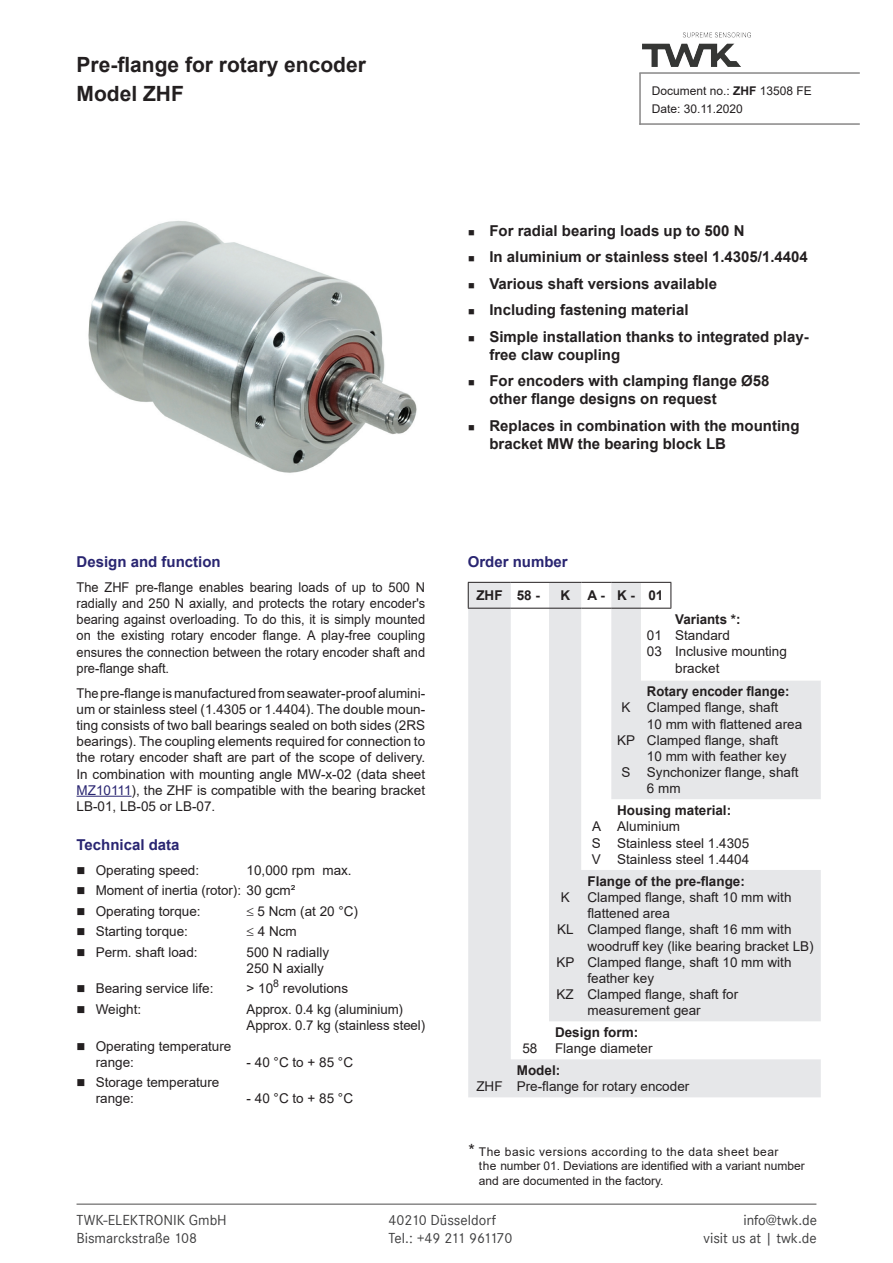
<style>
.page{position:relative;width:893px;height:1263px;background:#fff}
.page>*{position:absolute;margin:0;border:0;box-sizing:border-box;transform-origin:0 0}
.t1{font:700 21px/29.4px "Arial";color:#231f20}
.t2{font:700 15px/18px "Arial";color:#231f20}
.t3{font:15px "Corporate S";color:#3e3e3f}
.t4{font:700 15px "Arial";color:#292571}
.t5{font:15px "Corporate S";letter-spacing:-.06em;color:#3e3e3f}
.t6{font:13.5px/16.2px "Arial";color:#231f20}
.t7{font:13.5px/16.2px "Arial";color:#231f20;text-align:justify;scale:.95 1}
.t8{font:700 13.5px "Arial";color:#231f20}
.t9{font:12px/14.4px "Arial";color:#231f20}
.s1{font-weight:700}
.s2{color:#292571}
.s3{font-size:16.5px}
</style>
<div class="page">
<hr style="left:639px;top:73px;width:2px;height:52px;background:#888787">
<hr style="left:639px;top:72px;width:221px;height:2px;background:#888787">
<hr style="left:639px;top:123px;width:221px;height:2px;background:#888787">
<img style="left:642px;top:33px;width:108px;height:33px">
<hr style="left:77px;top:1203px;width:739px;height:2px;background:#888787">
<hr style="left:77px;top:796px;width:55px;height:1px;background:#292571">
<img style="left:88px;top:221px;width:329px;height:252px">
<svg style="left:468px;top:583px;width:353px;height:514px;fill:#e6e7e9"></svg>
<svg style="left:581px;top:583px;width:240px;height:287px;fill:#e6e7e9"></svg>
<hr style="left:468px;top:582px;width:43px;height:1px;background:#231f20">
<svg style="left:468px;top:583px;width:1px;height:25px"></svg>
<hr style="left:511px;top:582px;width:38px;height:1px;background:#231f20">
<hr style="left:549px;top:582px;width:32px;height:1px;background:#231f20">
<hr style="left:581px;top:582px;width:30px;height:1px;background:#231f20">
<hr style="left:611px;top:582px;width:30px;height:1px;background:#231f20">
<svg style="left:641px;top:582px;width:180px;height:98px"></svg>
<hr style="left:468px;top:608px;width:43px;height:1px;background:#231f20">
<hr style="left:511px;top:608px;width:38px;height:1px;background:#231f20">
<hr style="left:549px;top:608px;width:32px;height:1px;background:#231f20">
<hr style="left:581px;top:608px;width:30px;height:1px;background:#231f20">
<hr style="left:611px;top:608px;width:30px;height:1px;background:#231f20">
<hr style="left:641px;top:608px;width:30px;height:1px;background:#231f20">
<h1 class="t1" style="left:77px;top:50px;width:291px">Pre-flange for rotary encoder<br>Model ZHF</h1>
<p class="t9" style="left:652px;top:81px;width:162px;line-height:18.6px">Document no.: <span class="s1">ZHF</span> 13508 FE<br>Date: 30.11.2020</p>
<p class="t4" style="left:77px;top:551px;width:146px">Design and function</p>
<p class="t7" style="left:77px;top:579px;width:368px">The ZHF pre-flange enables bearing loads of up to 500 N radially and 250 N axially, and protects the rotary encoder's bearing against overloading. To do this, it is simply mounted on the existing rotary encoder flange. A play-free coupling ensures the connection between the rotary encoder shaft and pre-flange shaft.</p>
<p class="t7" style="left:77px;top:685px;width:369px">The pre-flange is manufactured from seawater-proof alumini&shy;um or stainless steel (1.4305 or 1.4404). The double moun&shy;ting consists of two ball bearings sealed on both sides (2RS bearings). The coupling elements required for connection to the rotary encoder shaft are part of the scope of delivery.<br>In combination with mounting angle MW-x-02 (data sheet <span class="s2">MZ10111</span>), the ZHF is compatible with the bearing bracket LB-01, LB-05 or LB-07.</p>
<p class="t4" style="left:77px;top:834px;width:105px">Technical data</p>
<p class="t6" style="left:77px;top:862px;width:124px">■ Operating speed:</p>
<p class="t6" style="left:247px;top:862px;width:107px">10,000 rpm max.</p>
<p class="t6" style="left:77px;top:882px;width:220px">■ Moment of inertia (rotor): 30 gcm²</p>
<p class="t6" style="left:77px;top:903px;width:126px">■ Operating torque:</p>
<p class="t6" style="left:247px;top:903px;width:113px">≤ 5 Ncm (at 20 °C)</p>
<p class="t6" style="left:77px;top:923px;width:113px">■ Starting torque:</p>
<p class="t6" style="left:247px;top:923px;width:52px">≤ 4 Ncm</p>
<p class="t6" style="left:77px;top:944px;width:123px">■ Perm. shaft load:</p>
<p class="t6" style="left:247px;top:944px;width:84px">500 N radially<br>250 N axially</p>
<p class="t6" style="left:77px;top:980px;width:138px">■ Bearing service life:</p>
<p class="t6" style="left:247px;top:980px;width:103px">&gt; 10<sup>8</sup> revolutions</p>
<p class="t6" style="left:77px;top:1001px;width:66px">■ Weight:</p>
<p class="t6" style="left:247px;top:1001px;width:180px">Approx. 0.4 kg (aluminium)<br>Approx. 0.7 kg (stainless steel)</p>
<p class="t6" style="left:96px;top:1037px;width:137px;text-indent:-19px">■ Operating temperature range:</p>
<p class="t6" style="left:247px;top:1054px;width:108px">- 40 °C to + 85 °C</p>
<p class="t6" style="left:96px;top:1074px;width:125px;text-indent:-19px">■ Storage temperature range:</p>
<p class="t6" style="left:247px;top:1090px;width:108px">- 40 °C to + 85 °C</p>
<p class="t2" style="left:468px;top:222px;width:278px">■ For radial bearing loads up to 500 N</p>
<p class="t2" style="left:468px;top:248px;width:341px">■ In aluminium or stainless steel 1.4305/1.4404</p>
<p class="t2" style="left:468px;top:275px;width:250px">■ Various shaft versions available</p>
<p class="t2" style="left:468px;top:301px;width:222px">■ Including fastening material</p>
<p class="t2" style="left:489px;top:328px;width:321px;text-indent:-21px">■ Simple installation thanks to integrated play&shy;free claw coupling</p>
<p class="t2" style="left:489px;top:372px;width:282px;text-indent:-21px">■ For encoders with clamping flange Ø58 other flange designs on request</p>
<p class="t2" style="left:489px;top:417px;width:312px;text-indent:-21px">■ Replaces in combination with the mounting bracket MW the bearing block LB</p>
<p class="t4" style="left:468px;top:551px;width:102px">Order number</p>
<p class="t8" style="left:476px;top:586px;width:65px">ZHF 58 -</p>
<p class="t8" style="left:560px;top:586px;width:11px">K</p>
<p class="t8" style="left:588px;top:586px;width:77px">A -K -01</p>
<p class="t6" style="left:647px;top:627px;width:17px">01<br>03</p>
<p class="t8" style="left:675px;top:610px;width:67px">Variants *:</p>
<p class="t6" style="left:675px;top:627px;width:113px">Standard<br>Inclusive mounting bracket</p>
<p class="t6" style="left:476px;top:1078px;width:28px">ZHF</p>
<p class="t8" style="left:647px;top:682px;width:144px">Rotary encoder flange:</p>
<p class="t6" style="left:647px;top:699px;width:157px">Clamped flange, shaft<br>10 mm with flattened area<br>Clamped flange, shaft<br>10 mm with feather key<br>Synchonizer flange, shaft<br>6 mm</p>
<p class="t8" style="left:617px;top:801px;width:116px">Housing material:</p>
<p class="t6" style="left:617px;top:818px;width:134px">Aluminium<br>Stainless steel 1.4305<br>Stainless steel 1.4404</p>
<p class="t8" style="left:587px;top:871px;width:159px">Flange of the pre-flange:</p>
<p class="t6" style="left:587px;top:889px;width:228px">Clamped flange, shaft 10 mm with flattened area<br>Clamped flange, shaft 16 mm with woodruff key (like bearing bracket LB)<br>Clamped flange, shaft 10 mm with feather key<br>Clamped flange, shaft for measurement gear</p>
<p class="t8" style="left:555px;top:1023px;width:85px">Design form:</p>
<p class="t6" style="left:555px;top:1040px;width:99px">Flange diameter</p>
<p class="t8" style="left:517px;top:1061px;width:45px">Model:</p>
<p class="t6" style="left:517px;top:1078px;width:174px">Pre-flange for rotary encoder</p>
<p class="t6" style="left:622px;top:699px;width:11px">K</p>
<p class="t6" style="left:617px;top:732px;width:20px">KP</p>
<p class="t6" style="left:622px;top:764px;width:11px">S</p>
<p class="t6" style="left:592px;top:818px;width:11px;text-align:justify">A S V</p>
<p class="t6" style="left:561px;top:889px;width:11px">K</p>
<p class="t6" style="left:557px;top:921px;width:18px">KL</p>
<p class="t6" style="left:556px;top:954px;width:20px">KP</p>
<p class="t6" style="left:557px;top:986px;width:19px">KZ</p>
<p class="t6" style="left:522px;top:1040px;width:17px">58</p>
<p class="t9" style="left:479px;top:1144px;width:327px;text-indent:-10px"><span class="s3">*</span> The basic versions according to the data sheet bear<br>the number 01. Deviations are identified with a variant number and are documented in the factory.</p>
<p class="t3" style="left:77px;top:1211px;width:152px">TWK-ELEKTRONIK GmbH</p>
<p class="t3" style="left:389px;top:1211px;width:109px">40210 Düsseldorf</p>
<p class="t3" style="left:743px;top:1211px;width:75px">info@twk.de</p>
<p class="t3" style="left:77px;top:1229px;width:122px">Bismarckstraße 108</p>
<p class="t5" style="left:389px;top:1229px;width:126px">Tel.: +49 211 961170</p>
<p class="t3" style="left:704px;top:1229px;width:115px">visit us at | twk.de</p>
</div>
